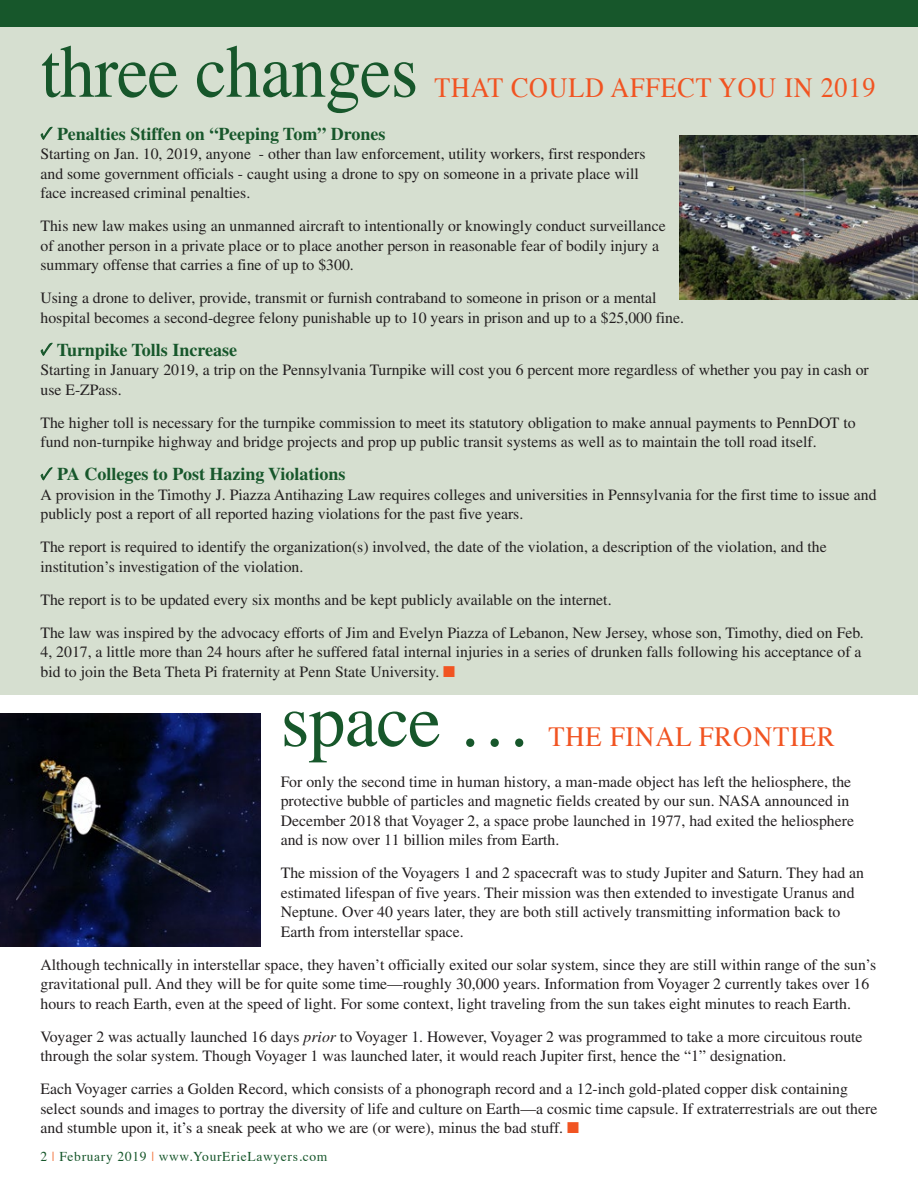
<style>
.page{position:relative;width:918px;height:1188px;background:#fff}
.page>*{position:absolute;margin:0;border:0;box-sizing:border-box;transform-origin:0 0}
.t1{font:75px "Times";letter-spacing:-.01em;color:#17572b;scale:.94 1}
.t2{font:75px "Times";letter-spacing:-.01em;color:#17572b}
.t3{font:27.75px "Times";letter-spacing:.03em;color:#f15422;scale:.94 1}
.t4{font:27.75px "Times";letter-spacing:.03em;color:#f15422;scale:.96 1}
.t5{font:700 18px "Times LT Std";color:#17572b}
.t6{font:15.75px/19.5px "Times LT Std";color:#231f20}
.t7{font:13.5px "Times";letter-spacing:.05em;color:#17572b}
.s1{color:#f15422}
.s2{font-style:italic}
.s3{color:#f37843}
</style>
<div class="page">
<div style="left:0;top:0;width:918px;height:694px;background:#d6dfd0"></div>
<div style="left:0;top:0;width:918px;height:27px;background:#17572b"></div>
<img style="left:679px;top:136px;width:239px;height:163px">
<img style="left:0;top:713px;width:261px;height:233px">
<svg style="left:40px;top:126px;width:13px;height:14px"></svg>
<svg style="left:40px;top:342px;width:13px;height:14px"></svg>
<svg style="left:40px;top:467px;width:13px;height:14px"></svg>
<p class="t1" style="left:41px;top:1px;width:403px">three changes</p>
<p class="t3" style="left:434px;top:61px;width:471px">THAT COULD AFFECT YOU IN 2019</p>
<p class="t5" style="left:57px;top:123px;width:330px">Penalties Stiffen on “Peeping Tom” Drones</p>
<p class="t6" style="left:40px;top:144px;width:607px">Starting on Jan. 10, 2019, anyone - other than law enforcement, utility workers, first responders and some government officials - caught using a drone to spy on someone in a private place will face increased criminal penalties.</p>
<p class="t6" style="left:40px;top:216px;width:627px">This new law makes using an unmanned aircraft to intentionally or knowingly conduct surveillance of another person in a private place or to place another person in reasonable fear of bodily injury a summary offense that carries a fine of up to $300.</p>
<p class="t6" style="left:40px;top:288px;width:645px">Using a drone to deliver, provide, transmit or furnish contraband to someone in prison or a mental hospital becomes a second-degree felony punishable up to 10 years in prison and up to a $25,000 fine.</p>
<p class="t5" style="left:57px;top:339px;width:182px">Turnpike Tolls Increase</p>
<p class="t6" style="left:40px;top:360px;width:830px">Starting in January 2019, a trip on the Pennsylvania Turnpike will cost you 6 percent more regardless of whether you pay in cash or use E-ZPass.</p>
<p class="t6" style="left:40px;top:413px;width:817px">The higher toll is necessary for the turnpike commission to meet its statutory obligation to make annual payments to PennDOT to fund non-turnpike highway and bridge projects and prop up public transit systems as well as to maintain the toll road itself.</p>
<p class="t5" style="left:57px;top:463px;width:290px">PA Colleges to Post Hazing Violations</p>
<p class="t6" style="left:40px;top:485px;width:838px">A provision in the Timothy J. Piazza Antihazing Law requires colleges and universities in Pennsylvania for the first time to issue and publicly post a report of all reported hazing violations for the past five years.</p>
<p class="t6" style="left:40px;top:537px;width:788px">The report is required to identify the organization(s) involved, the date of the violation, a description of the violation, and the institution’s investigation of the violation.</p>
<p class="t6" style="left:40px;top:583px;width:825px;line-height:33px">The report is to be updated every six months and be kept publicly available on the internet.<br>The law was inspired by the advocacy efforts of Jim and Evelyn Piazza of Lebanon, New Jersey, whose son, Timothy, died on Feb.</p>
<p class="t6" style="left:40px;top:642px;width:823px">4, 2017, a little more than 24 hours after he suffered fatal internal injuries in a series of drunken falls following his acceptance of a bid to join the Beta Theta Pi fraternity at Penn State University. <span class="s1">■</span></p>
<p class="t2" style="left:281px;top:651px;width:252px">space …</p>
<p class="t4" style="left:548px;top:711px;width:300px">THE FINAL FRONTIER</p>
<p class="t6" style="left:281px;top:772px;width:575px">For only the second time in human history, a man-made object has left the heliosphere, the protective bubble of particles and magnetic fields created by our sun. NASA announced in December 2018 that Voyager 2, a space probe launched in 1977, had exited the heliosphere and is now over 11 billion miles from Earth.</p>
<p class="t6" style="left:281px;top:863px;width:585px">The mission of the Voyagers 1 and 2 spacecraft was to study Jupiter and Saturn. They had an estimated lifespan of five years. Their mission was then extended to investigate Uranus and Neptune. Over 40 years later, they are both still actively transmitting information back to Earth from interstellar space.</p>
<p class="t6" style="left:41px;top:955px;width:837px">Although technically in interstellar space, they haven’t officially exited our solar system, since they are still within range of the sun’s gravitational pull. And they will be for quite some time—roughly 30,000 years. Information from Voyager 2 currently takes over 16 hours to reach Earth, even at the speed of light. For some context, light traveling from the sun takes eight minutes to reach Earth.</p>
<p class="t6" style="left:41px;top:1027px;width:824px">Voyager 2 was actually launched 16 days <span class="s2">prior</span> to Voyager 1. However, Voyager 2 was programmed to take a more circuitous route through the solar system. Though Voyager 1 was launched later, it would reach Jupiter first, hence the “1” designation.</p>
<p class="t6" style="left:41px;top:1079px;width:838px">Each Voyager carries a Golden Record, which consists of a phonograph record and a 12-inch gold-plated copper disk containing select sounds and images to portray the diversity of life and culture on Earth—a cosmic time capsule. If extraterrestrials are out there and stumble upon it, it’s a sneak peek at who we are (or were), minus the bad stuff. <span class="s1">■</span></p>
<p class="t7" style="left:40px;top:1144px;width:288px">2 <span class="s3">|</span> February 2019 <span class="s3">|</span> www.YourErieLawyers.com</p>
</div>
